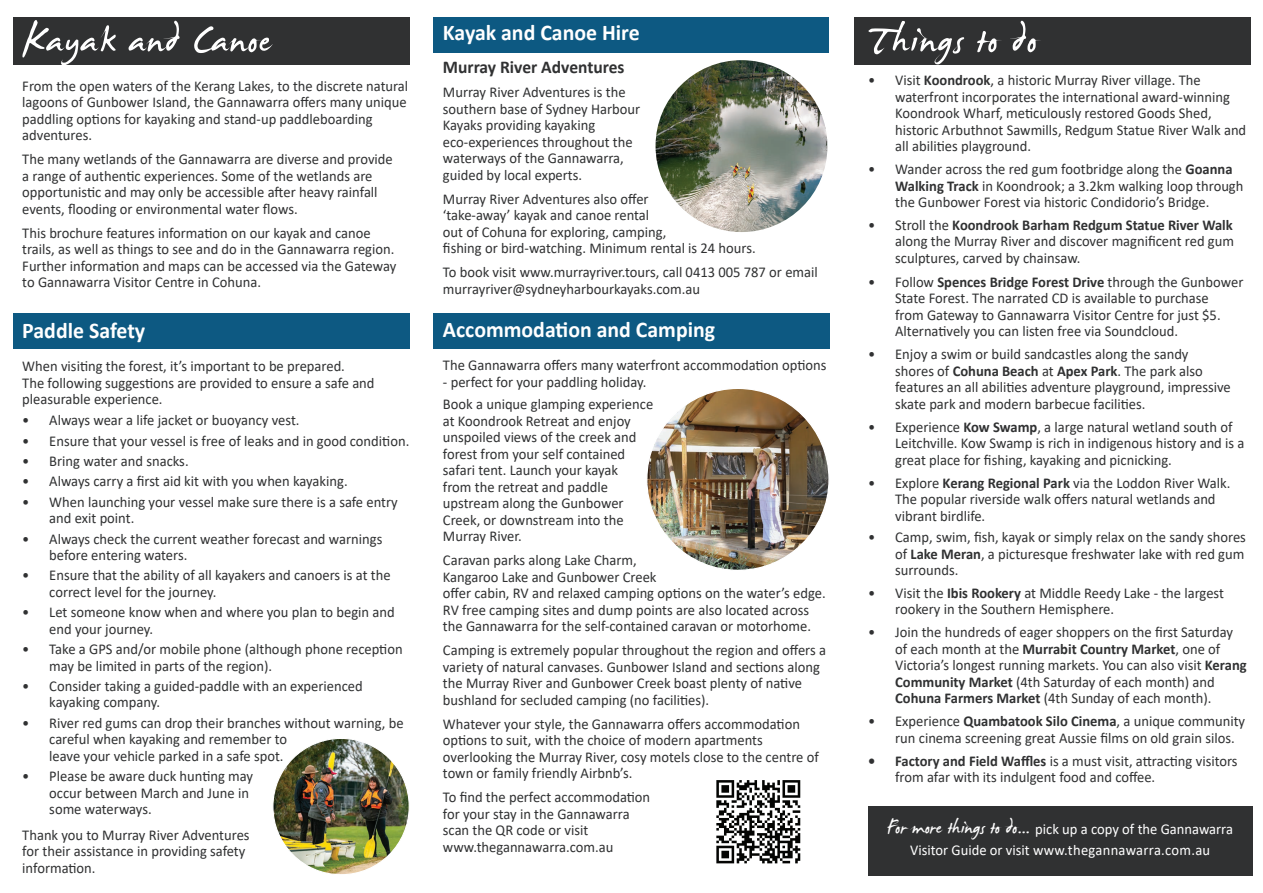
<style>
.page{position:relative;width:1263px;height:893px;background:#fff}
.page>*{position:absolute;margin:0;border:0;box-sizing:border-box;transform-origin:0 0}
.t1{font:60px "James Fajardo";letter-spacing:.025em;color:#fff}
.t2{font:700 22.5px "Calibri";color:#fff}
.t3{font:700 18px "Calibri";color:#303132}
.t4{font:15px/16.5px "Calibri";color:#303132}
.t5{font:15px/21.1px "Calibri";color:#fff;text-align:center}
.s1{font-weight:700}
.s2{font-family:"James Fajardo";font-size:30px}
</style>
<div class="page">
<div style="left:433px;top:313px;width:396px;height:36px;background:#0d5982"></div>
<div style="left:854px;top:17px;width:396px;height:47px;background:#303132"></div>
<div style="left:433px;top:17px;width:396px;height:35px;background:#0d5982"></div>
<img style="left:655px;top:59px;width:173px;height:174px;border-radius:87px">
<div style="left:868px;top:806px;width:384px;height:69px;background:#303132"></div>
<div style="left:14px;top:313px;width:396px;height:36px;background:#0d5982"></div>
<div style="left:14px;top:17px;width:396px;height:47px;background:#303132"></div>
<img style="left:273px;top:738px;width:136px;height:137px;border-radius:68px">
<img style="left:647px;top:388px;width:182px;height:182px;border-radius:91px">
<img style="left:716px;top:780px;width:85px;height:84px">
<h1 class="t1" style="left:22px;top:10px;width:251px">Kayak and Canoe</h1>
<p class="t4" style="left:22px;top:77px;width:387px">From the open waters of the Kerang Lakes, to the discrete natural lagoons of Gunbower Island, the Gannawarra offers many unique paddling options for kayaking and stand-up paddleboarding adventures.</p>
<p class="t4" style="left:22px;top:151px;width:372px">The many wetlands of the Gannawarra are diverse and provide a range of authentic experiences. Some of the wetlands are opportunistic and may only be accessible after heavy rainfall events, flooding or environmental water flows.</p>
<p class="t4" style="left:22px;top:224px;width:375px">This brochure features information on our kayak and canoe trails, as well as things to see and do in the Gannawarra region.<br>Further information and maps can be accessed via the Gateway to Gannawarra Visitor Centre in Cohuna.</p>
<h2 class="t2" style="left:22px;top:315px;width:124px">Paddle Safety</h2>
<p class="t4" style="left:22px;top:358px;width:354px">When visiting the forest, it’s important to be prepared.<br>The following suggestions are provided to ensure a safe and pleasurable experience.</p>
<p class="t4" style="left:22px;top:412px;width:279px">• Always wear a life jacket or buoyancy vest.</p>
<p class="t4" style="left:22px;top:432px;width:388px">• Ensure that your vessel is free of leaks and in good condition.</p>
<p class="t4" style="left:22px;top:452px;width:168px">• Bring water and snacks.</p>
<p class="t4" style="left:22px;top:473px;width:327px">• Always carry a first aid kit with you when kayaking.</p>
<p class="t4" style="left:49px;top:493px;width:350px;text-indent:-27px">• When launching your vessel make sure there is a safe entry and exit point.</p>
<p class="t4" style="left:49px;top:530px;width:334px;text-indent:-27px">• Always check the current weather forecast and warnings before entering waters.</p>
<p class="t4" style="left:49px;top:567px;width:343px;text-indent:-27px">• Ensure that the ability of all kayakers and canoers is at the correct level for the journey.</p>
<p class="t4" style="left:49px;top:604px;width:347px;text-indent:-27px">• Let someone know when and where you plan to begin and end your journey.</p>
<p class="t4" style="left:49px;top:640px;width:355px;text-indent:-27px">• Take a GPS and/or mobile phone (although phone reception may be limited in parts of the region).</p>
<p class="t4" style="left:49px;top:677px;width:315px;text-indent:-27px">• Consider taking a guided-paddle with an experienced kayaking company.</p>
<p class="t4" style="left:49px;top:714px;width:356px;text-indent:-27px">• River red gums can drop their branches without warning, be careful when kayaking and remember to<br>leave your vehicle parked in a safe spot.</p>
<p class="t4" style="left:49px;top:767px;width:205px;text-indent:-27px">• Please be aware duck hunting may occur between March and June in some waterways.</p>
<p class="t4" style="left:22px;top:826px;width:229px">Thank you to Murray River Adventures for their assistance in providing safety information.</p>
<h2 class="t2" style="left:443px;top:17px;width:198px">Kayak and Canoe Hire</h2>
<p class="t3" style="left:443px;top:55px;width:183px">Murray River Adventures</p>
<p class="t4" style="left:443px;top:84px;width:199px">Murray River Adventures is the southern base of Sydney Harbour<br>Kayaks providing kayaking eco-experiences throughout the waterways of the Gannawarra, guided by local experts.</p>
<p class="t4" style="left:443px;top:190px;width:314px">Murray River Adventures also offer<br>‘take-away’ kayak and canoe rental<br>out of Cohuna for exploring, camping,<br>fishing or bird-watching. Minimum rental is 24 hours.</p>
<p class="t4" style="left:443px;top:264px;width:376px">To book visit www.murrayriver.tours, call 0413 005 787 or email murrayriver@sydneyharbourkayaks.com.au</p>
<h2 class="t2" style="left:443px;top:314px;width:274px">Accommodation and Camping</h2>
<p class="t4" style="left:443px;top:357px;width:385px">The Gannawarra offers many waterfront accommodation options</p>
<p class="t4" style="left:443px;top:370px;width:212px;line-height:22.5px">- perfect for your paddling holiday.<br>Book a unique glamping experience</p>
<p class="t4" style="left:443px;top:412px;width:195px">at Koondrook Retreat and enjoy unspoiled views of the creek and forest from your self contained safari tent. Launch your kayak from the retreat and paddle upstream along the Gunbower<br>Creek, or downstream into the<br>Murray River.</p>
<p class="t4" style="left:443px;top:552px;width:384px">Caravan parks along Lake Charm,<br>Kangaroo Lake and Gunbower Creek<br>offer cabin, RV and relaxed camping options on the water’s edge.<br>RV free camping sites and dump points are also located across the Gannawarra for the self-contained caravan or motorhome.</p>
<p class="t4" style="left:443px;top:642px;width:385px">Camping is extremely popular throughout the region and offers a variety of natural canvases. Gunbower Island and sections along the Murray River and Gunbower Creek boast plenty of native bushland for secluded camping (no facilities).</p>
<p class="t4" style="left:443px;top:715px;width:377px">Whatever your style, the Gannawarra offers accommodation options to suit, with the choice of modern apartments overlooking the Murray River, cosy motels close to the centre of town or family friendly Airbnb’s.</p>
<p class="t4" style="left:443px;top:789px;width:209px">To find the perfect accommodation for your stay in the Gannawarra scan the QR code or visit www.thegannawarra.com.au</p>
<h1 class="t1" style="left:868px;top:10px;width:171px">Things to do</h1>
<p class="t4" style="left:895px;top:72px;width:353px;text-indent:-27px">• Visit <span class="s1">Koondrook</span>, a historic Murray River village. The waterfront incorporates the international award-winning Koondrook Wharf, meticulously restored Goods Shed, historic Arbuthnot Sawmills, Redgum Statue River Walk and all abilities playground.</p>
<p class="t4" style="left:895px;top:160px;width:350px;text-indent:-27px">• Wander across the red gum footbridge along the <span class="s1">Goanna<br>Walking Track</span> in Koondrook; a 3.2km walking loop through the Gunbower Forest via historic Condidorio’s Bridge.</p>
<p class="t4" style="left:895px;top:216px;width:340px;text-align:justify;text-indent:-27px">• Stroll the <span class="s1">Koondrook Barham Redgum Statue River Walk </span>along the Murray River and discover magnificent red gum sculptures, carved by chainsaw.</p>
<p class="t4" style="left:895px;top:273px;width:350px;text-indent:-27px">• Follow <span class="s1">Spences Bridge Forest Drive</span> through the Gunbower State Forest. The narrated CD is available to purchase<br>from Gateway to Gannawarra Visitor Centre for just $5.<br>Alternatively you can listen free via Soundcloud.</p>
<p class="t4" style="left:895px;top:346px;width:337px;text-indent:-27px">• Enjoy a swim or build sandcastles along the sandy shores of <span class="s1">Cohuna Beach</span> at <span class="s1">Apex Park</span>. The park also features an all abilities adventure playground, impressive skate park and modern barbecue facilities.</p>
<p class="t4" style="left:895px;top:418px;width:351px;text-indent:-27px">• Experience <span class="s1">Kow Swamp</span>, a large natural wetland south of<br>Leitchville. Kow Swamp is rich in indigenous history and is a great place for fishing, kayaking and picnicking.</p>
<p class="t4" style="left:895px;top:474px;width:337px;text-indent:-27px">• Explore <span class="s1">Kerang Regional Park</span> via the Loddon River Walk.<br>The popular riverside walk offers natural wetlands and vibrant birdlife.</p>
<p class="t4" style="left:895px;top:528px;width:352px;text-align:justify;text-indent:-27px">• Camp, swim, fish, kayak or simply relax on the sandy shores of <span class="s1">Lake Meran</span>, a picturesque freshwater lake with red gum surrounds.</p>
<p class="t4" style="left:895px;top:584px;width:330px;text-indent:-27px">• Visit the <span class="s1">Ibis Rookery</span> at Middle Reedy Lake - the largest rookery in the Southern Hemisphere.</p>
<p class="t4" style="left:895px;top:624px;width:353px;text-indent:-27px">• Join the hundreds of eager shoppers on the first Saturday of each month at the <span class="s1">Murrabit Country Market</span>, one of Victoria’s longest running markets. You can also visit <span class="s1">Kerang Community Market</span> (4th Saturday of each month) and <span class="s1">Cohuna Farmers Market</span> (4th Sunday of each month).</p>
<p class="t4" style="left:895px;top:712px;width:351px;text-indent:-27px">• Experience <span class="s1">Quambatook Silo Cinema</span>, a unique community run cinema screening great Aussie films on old grain silos.</p>
<p class="t4" style="left:895px;top:752px;width:344px;text-indent:-27px"><span class="s1">• Factory and Field Waffles</span> is a must visit, attracting visitors from afar with its indulgent food and coffee.</p>
<p class="t5" style="left:887px;top:818px;width:347px"><span class="s2">For more things to do...</span> pick up a copy of the Gannawarra<br>Visitor Guide or visit www.thegannawarra.com.au</p>
</div>
